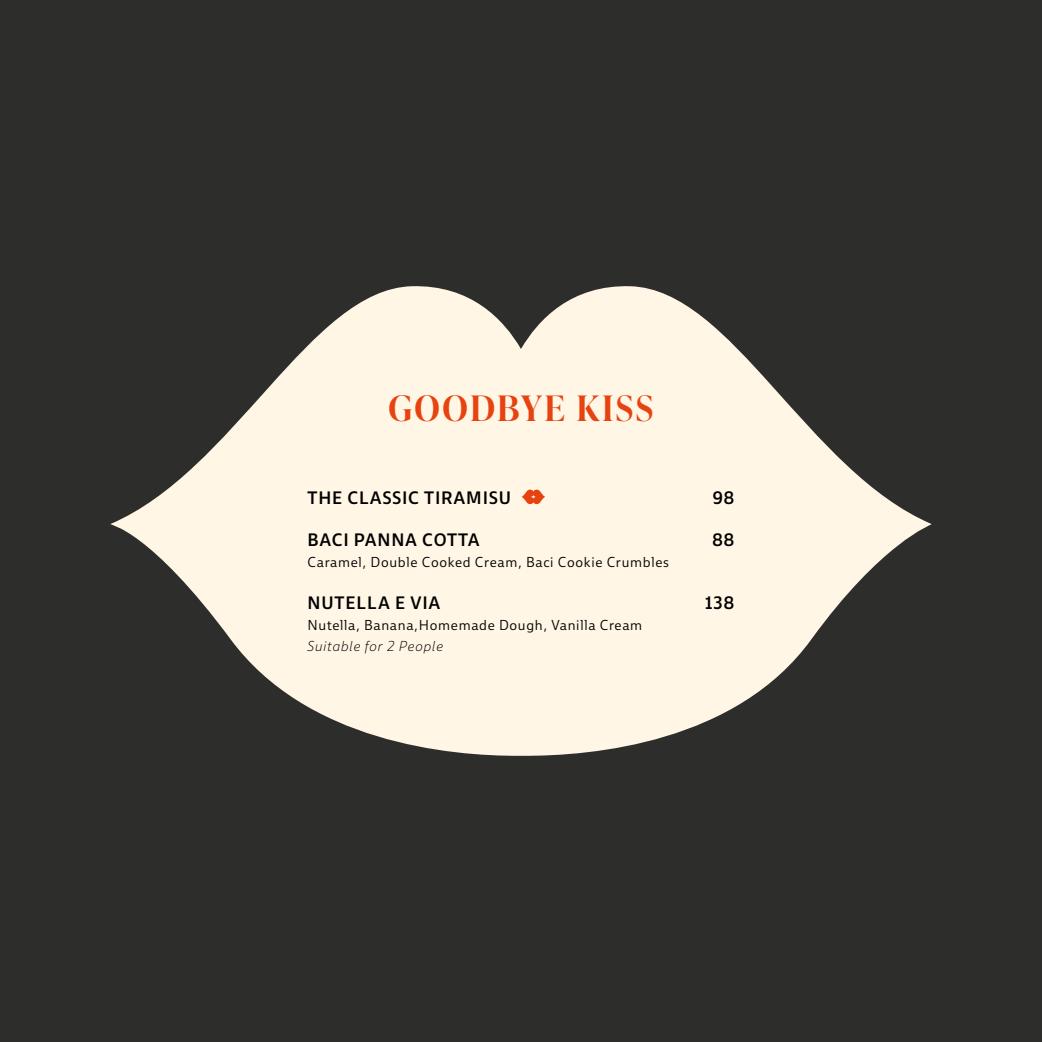
<style>
.page{position:relative;width:1042px;height:1042px;background:#2d2d2c}
.page>*{position:absolute;margin:0;border:0;box-sizing:border-box;transform-origin:0 0}
.t1{font:600 35px "Ivy Presto Display";letter-spacing:.075em;color:#e74310}
.t2{font:17.5px "Ebony Sb";letter-spacing:.05em;color:#000}
.t3{font:14px "Ebony Lt";letter-spacing:.05em;color:#000}
.t4{font:italic 14px "Ebony Th";letter-spacing:.05em;color:#000}
</style>
<div class="page">
<svg style="left:110px;top:286px;width:821px;height:470px;fill:#fff6e5"></svg>
<svg style="left:522px;top:489px;width:23px;height:15px"></svg>
<h1 class="t1" style="left:389px;top:383px;width:266px">GOODBYE KISS</h1>
<p class="t2" style="left:307px;top:486px;width:205px">THE CLASSIC TIRAMISU</p>
<p class="t2" style="left:713px;top:486px;width:23px">98</p>
<p class="t2" style="left:307px;top:528px;width:174px">BACI PANNA COTTA</p>
<p class="t2" style="left:712px;top:528px;width:23px">88</p>
<p class="t3" style="left:307px;top:553px;width:363px">Caramel, Double Cooked Cream, Baci Cookie Crumbles</p>
<p class="t2" style="left:307px;top:591px;width:134px">NUTELLA E VIA</p>
<p class="t2" style="left:705px;top:591px;width:31px">138</p>
<p class="t3" style="left:307px;top:616px;width:336px">Nutella, Banana,Homemade Dough, Vanilla Cream</p>
<p class="t4" style="left:307px;top:637px;width:137px">Suitable for 2 People</p>
</div>
